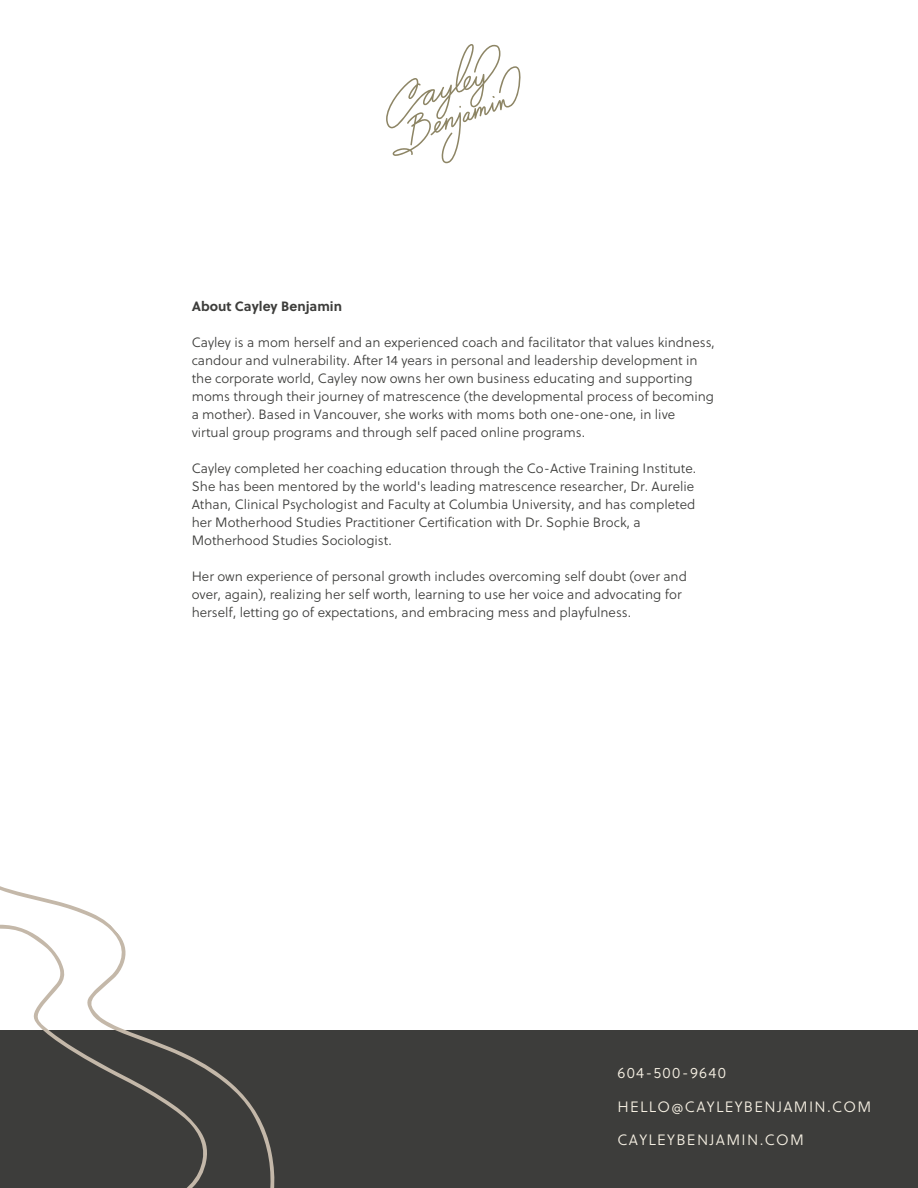
<style>
.page{position:relative;width:918px;height:1188px;background:#fff}
.page>*{position:absolute;margin:0;border:0;box-sizing:border-box;transform-origin:0 0}
.t1{font:15px "Soleil Lt";letter-spacing:.09em;color:#f5efe2}
.t2{font:13.5px/18px "Soleil Lt";color:#3d3d3b}
.t3{font:700 13.5px "Soleil";color:#3d3d3b}
</style>
<div class="page">
<div style="left:0;top:1030px;width:917px;height:157px;background:#3d3d3b"></div>
<svg style="left:386px;top:44px;width:135px;height:119px"></svg>
<svg style="left:0;top:886px;width:327px;height:302px"></svg>
<svg style="left:0;top:895px;width:232px;height:293px"></svg>
<p class="t3" style="left:192px;top:297px;width:152px">About Cayley Benjamin</p>
<p class="t2" style="left:192px;top:334px;width:525px">Cayley is a mom herself and an experienced coach and facilitator that values kindness, candour and vulnerability. After 14 years in personal and leadership development in the corporate world, Cayley now owns her own business educating and supporting moms through their journey of matrescence (the developmental process of becoming a mother). Based in Vancouver, she works with moms both one-one-one, in live virtual group programs and through self paced online programs.</p>
<p class="t2" style="left:192px;top:460px;width:506px">Cayley completed her coaching education through the Co-Active Training Institute.<br>She has been mentored by the world's leading matrescence researcher, Dr. Aurelie Athan, Clinical Psychologist and Faculty at Columbia University, and has completed her Motherhood Studies Practitioner Certification with Dr. Sophie Brock, a Motherhood Studies Sociologist.</p>
<p class="t2" style="left:192px;top:568px;width:497px">Her own experience of personal growth includes overcoming self doubt (over and over, again), realizing her self worth, learning to use her voice and advocating for herself, letting go of expectations, and embracing mess and playfulness.</p>
<p class="t1" style="left:617px;top:1063px;width:110px">604-500-9640</p>
<p class="t1" style="left:617px;top:1097px;width:256px">HELLO@CAYLEYBENJAMIN.COM</p>
<p class="t1" style="left:617px;top:1129px;width:188px">CAYLEYBENJAMIN.COM</p>
</div>
